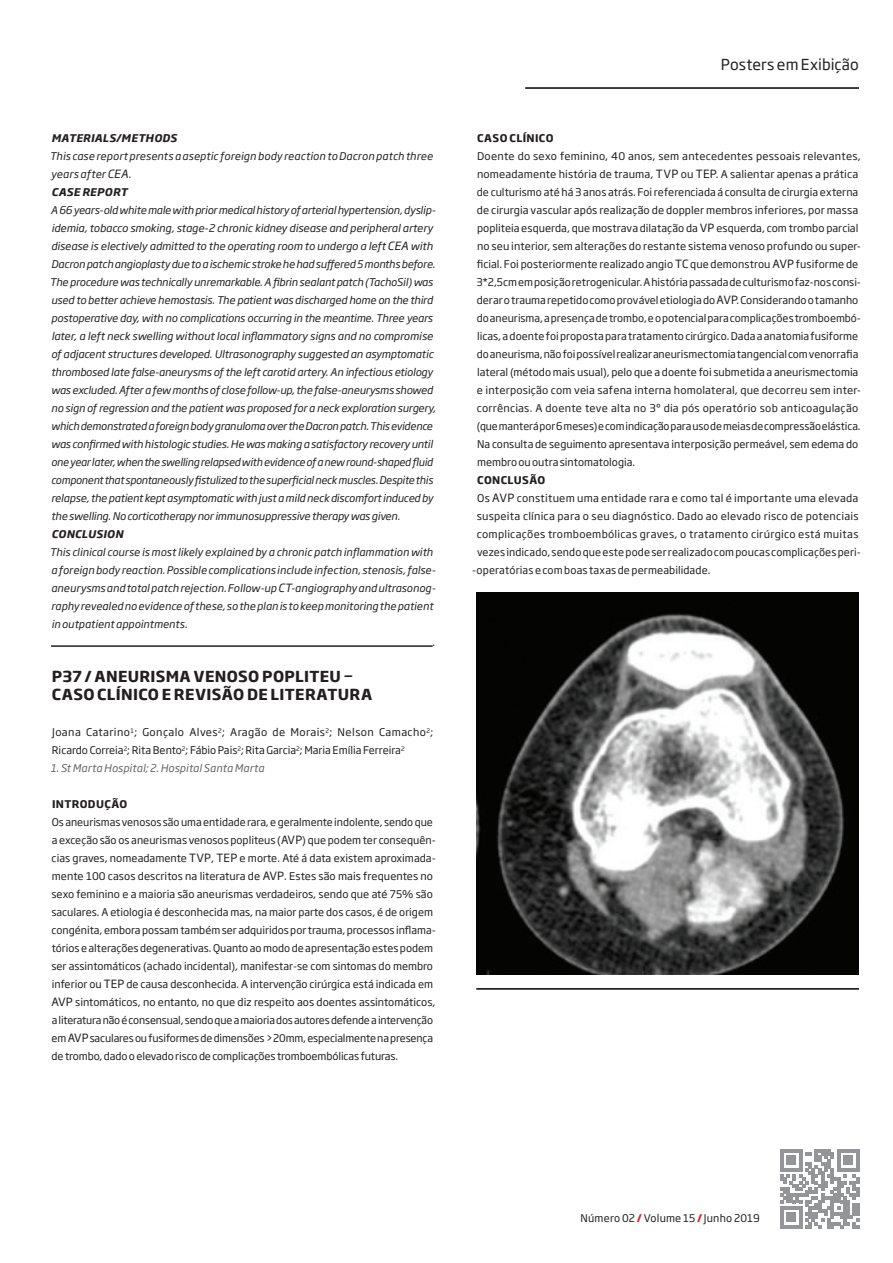
<style>
.page{position:relative;width:893px;height:1263px;background:#fff}
.page>*{position:absolute;margin:0;border:0;box-sizing:border-box;transform-origin:0 0}
.t1{font:700 15px/18px "Soho Gothic Pro";letter-spacing:.02em;color:#231f20}
.t2{font:15px "Soho Gothic Pro";letter-spacing:.01em;color:#231f20}
.t3{font:10.5px/18px "Soho Gothic Pro";color:#231f20}
.t4{font:italic 10.5px/18px "Soho Gothic Pro";letter-spacing:-.01em;color:#231f20}
.t5{font:10.5px "Soho Gothic Pro";letter-spacing:.02em;color:#231f20}
.t6{font:italic 10.5px/18px "Soho Gothic Pro";letter-spacing:.015em;color:#231f20}
.t7{font:10.5px "Soho Gothic Pro";letter-spacing:.025em;color:#231f20}
.t8{font:italic 10.5px "Soho Gothic Pro";letter-spacing:.015em;color:#636366}
.t9{font:700 10.5px "Soho Gothic Pro";letter-spacing:.035em;color:#231f20}
.t10{font:italic 700 10.5px "Soho Gothic Pro";letter-spacing:.03em;color:#231f20}
.s1{font-size:11.25px}
.s2{font-weight:700}
.s3{font-family:"Soho Std";font-weight:700;color:#e51a23}
</style>
<div class="page">
<svg style="left:780px;top:1149px;width:79px;height:79px"></svg>
<hr style="left:525px;top:87px;width:334px;height:2px;background:#000">
<hr style="left:51px;top:645px;width:382px;height:2px;background:#231f20">
<img style="left:476px;top:592px;width:383px;height:383px">
<hr style="left:476px;top:988px;width:383px;height:2px;background:#000">
<p class="t10" style="left:52px;top:130px;width:127px">MATERIALS/METHODS</p>
<p class="t6" style="left:50px;top:147px;width:385px">This case report presents a aseptic foreign body reaction to Dacron patch three years after <span class="s1">CEA</span>.<br><span class="s2">CASE REPORT</span></p>
<p class="t4" style="left:50px;top:201px;width:387px">A 66 years-old white male with prior medical history of arterial hypertension, dyslip&shy;idemia, tobacco smoking, stage-2 chronic kidney disease and peripheral artery disease is electively admitted to the operating room to undergo a left <span class="s1">CEA</span> with Dacron patch angioplasty due to a ischemic stroke he had suffered 5 months before.<br>The procedure was technically unremarkable. A fibrin sealant patch (TachoSil) was used to better achieve hemostasis. The patient was discharged home on the third postoperative day, with no complications occurring in the meantime. Three years later, a left neck swelling without local inflammatory signs and no compromise of adjacent structures developed. Ultrasonography suggested an asymptomatic thrombosed late false-aneurysms of the left carotid artery. An infectious etiology was excluded. After a few months of close follow-up, the false-aneurysms showed no sign of regression and the patient was proposed for a neck exploration surgery, which demonstrated a foreign body granuloma over the Dacron patch. This evidence was confirmed with histologic studies. He was making a satisfactory recovery until one year later, when the swelling relapsed with evidence of a new round-shaped fluid component that spontaneously fistulized to the superficial neck muscles. Despite this relapse, the patient kept asymptomatic with just a mild neck discomfort induced by the swelling. No corticotherapy nor immunosuppressive therapy was given.</p>
<p class="t10" style="left:51px;top:526px;width:73px">CONCLUSION</p>
<p class="t4" style="left:50px;top:543px;width:387px">This clinical course is most likely explained by a chronic patch inflammation with a foreign body reaction. Possible complications include infection, stenosis, false&shy;aneurysms and total patch rejection. Follow-up <span class="s1">CT</span>-angiography and ultrasonog&shy;raphy revealed no evidence of these, so the plan is to keep monitoring the patient in outpatient appointments.</p>
<p class="t3" style="left:433px;top:633px;width:4px">.</p>
<h1 class="t1" style="left:52px;top:666px;width:322px">P37 / ANEURISMA VENOSO POPLITEU —<br>CASO CLÍNICO E REVISÃO DE LITERATURA</h1>
<p class="t3" style="left:52px;top:723px;width:383px">Joana Catarino<sup>1</sup>; Gonçalo Alves<sup>2</sup>; Aragão de Morais<sup>2</sup>; Nelson Camacho<sup>2</sup>;<br>Ricardo Correia<sup>2</sup>; Rita Bento<sup>2</sup>; Fábio Pais<sup>2</sup>; Rita Garcia<sup>2</sup>; Maria Emília Ferreira<sup>2</sup></p>
<p class="t8" style="left:50px;top:760px;width:215px">1. St Marta Hospital; 2. Hospital Santa Marta</p>
<p class="t9" style="left:52px;top:796px;width:77px">INTRODUÇÃO</p>
<p class="t3" style="left:51px;top:813px;width:386px">Os aneurismas venosos são uma entidade rara, e geralmente indolente, sendo que a exceção são os aneurismas venosos popliteus (<span class="s1">AVP</span>) que podem ter consequên&shy;cias graves, nomeadamente <span class="s1">TVP</span>, <span class="s1">TEP</span> e morte. Até á data existem aproximada&shy;mente 100 casos descritos na literatura de <span class="s1">AVP</span>. Estes são mais frequentes no sexo feminino e a maioria são aneurismas verdadeiros, sendo que até 75% são saculares. A etiologia é desconhecida mas, na maior parte dos casos, é de origem congénita, embora possam também ser adquiridos por trauma, processos inflama&shy;tórios e alterações degenerativas. Quanto ao modo de apresentação estes podem ser assintomáticos (achado incidental), manifestar-se com sintomas do membro inferior ou <span class="s1">TEP</span> de causa desconhecida. A intervenção cirúrgica está indicada em <span class="s1">AVP</span> sintomáticos, no entanto, no que diz respeito aos doentes assintomáticos, a literatura não é consensual, sendo que a maioria dos autores defende a intervenção em <span class="s1">AVP</span> saculares ou fusiformes de dimensões &gt;20mm, especialmente na presença de trombo, dado o elevado risco de complicações tromboembólicas futuras.</p>
<h1 class="t2" style="left:721px;top:53px;width:140px">Posters em Exibição</h1>
<p class="t9" style="left:477px;top:130px;width:78px">CASO CLÍNICO</p>
<p class="t3" style="left:476px;top:147px;width:386px">Doente do sexo feminino, 40 anos, sem antecedentes pessoais relevantes, nomeadamente história de trauma, <span class="s1">TVP</span> ou <span class="s1">TEP</span>. A salientar apenas a prática de culturismo até há 3 anos atrás. Foi referenciada á consulta de cirurgia externa de cirurgia vascular após realização de doppler membros inferiores, por massa popliteia esquerda, que mostrava dilatação da <span class="s1">VP</span> esquerda, com trombo parcial no seu interior, sem alterações do restante sistema venoso profundo ou super&shy;ficial. Foi posteriormente realizado angio <span class="s1">TC</span> que demonstrou <span class="s1">AVP</span> fusiforme de 3*2,5cm em posição retrogenicular. A história passada de culturismo faz-nos consi&shy;derar o trauma repetido como provável etiologia do <span class="s1">AVP</span>. Considerando o tamanho do aneurisma, a presença de trombo, e o potencial para complicações tromboembó&shy;licas, a doente foi proposta para tratamento cirúrgico. Dada a anatomia fusiforme do aneurisma, não foi possível realizar aneurismectomia tangencial com venorrafia lateral (método mais usual), pelo que a doente foi submetida a aneurismectomia e interposição com veia safena interna homolateral, que decorreu sem inter&shy;corrências. A doente teve alta no 3º dia pós operatório sob anticoagulação (que manterá por 6 meses) e com indicação para uso de meias de compressão elástica.<br>Na consulta de seguimento apresentava interposição permeável, sem edema do membro ou outra sintomatologia.</p>
<p class="t9" style="left:477px;top:472px;width:70px">CONCLUSÃO</p>
<p class="t5" style="left:477px;top:490px;width:383px">Os <span class="s1">AVP</span> constituem uma entidade rara e como tal é importante uma elevada</p>
<p class="t5" style="left:477px;top:508px;width:383px">suspeita clínica para o seu diagnóstico. Dado ao elevado risco de potenciais</p>
<p class="t7" style="left:477px;top:526px;width:383px">complicações tromboembólicas graves, o tratamento cirúrgico está muitas</p>
<p class="t3" style="left:477px;top:543px;width:385px">vezes indicado, sendo que este pode ser realizado com poucas complicações peri-</p>
<p class="t3" style="left:472px;top:561px;width:239px">-operatórias e com boas taxas de permeabilidade.</p>
<p class="t3" style="left:581px;top:1209px;width:181px">Número 02 <span class="s3">/</span> Volume 15 <span class="s3">/</span> Junho 2019</p>
</div>
